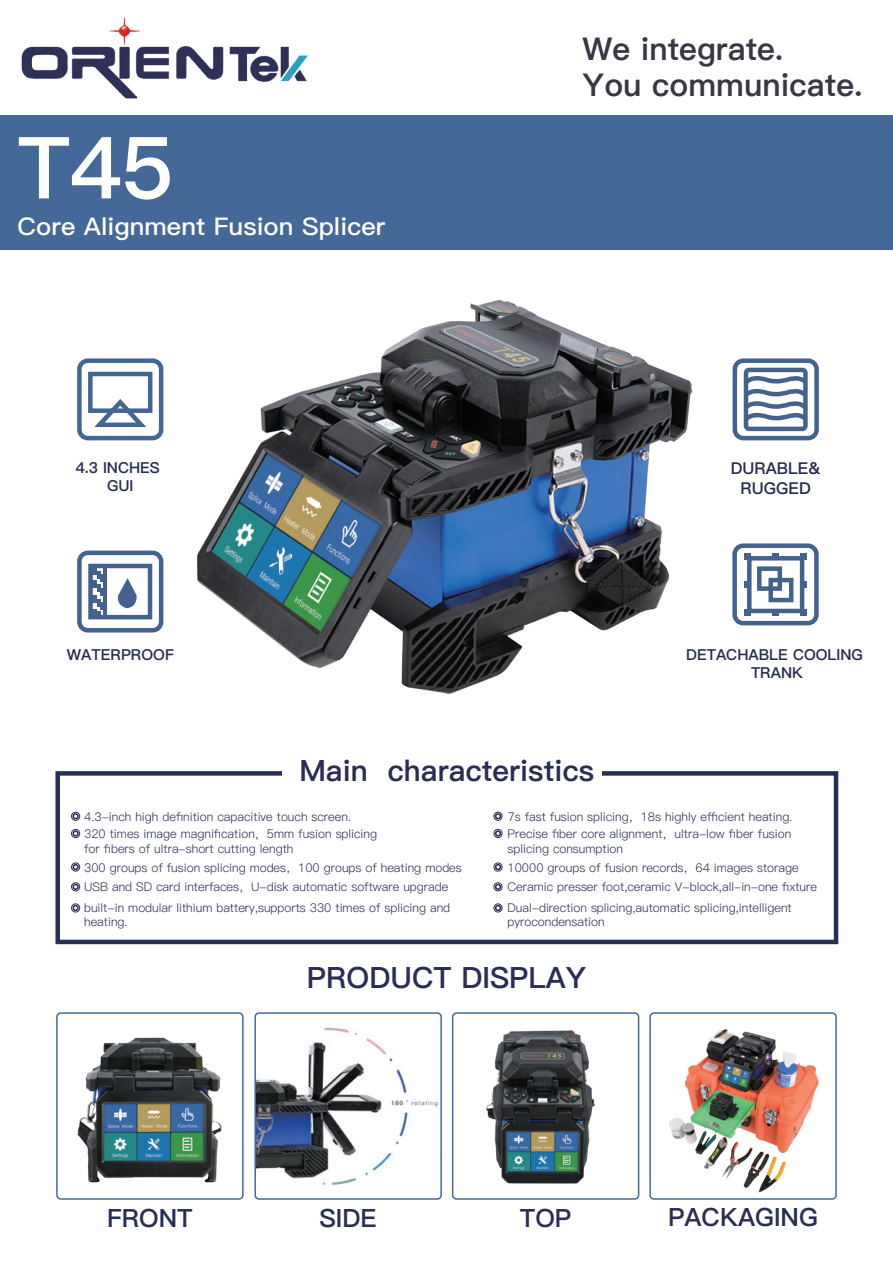
<style>
.page{position:relative;width:893px;height:1263px;background:#fff}
.page>*{position:absolute;margin:0;border:0;box-sizing:border-box;transform-origin:0 0}
.t1{font:85.8px "Ping Fang SC Heavy";color:#fff}
.t2{font:67.5px "Ping Fang SC Heavy";color:#fff}
.t3{font:31.5px "Ping Fang SC Heavy";color:#373843}
.t4{font:29.4px "Ping Fang SC Heavy";color:#292e53}
.t5{font:25.2px "Ping Fang SC Heavy";color:#292e53}
.t6{font:24.3px "Ping Fang SC Bold";color:#fff;scale:1.05 1}
.t7{font:16.35px/19.6px "Ping Fang SC Heavy";color:#262c51;text-align:center}
.t8{font:15.15px/18px "Ping Fang SC Heavy";color:#262c51;text-align:center}
.t9{font:12px/14.4px "Ping Fang SC Regular";color:#262d51}
</style>
<div class="page">
<img style="left:82px;top:299px;width:732px;height:395px">
<div style="left:55px;top:771px;width:783px;height:173px;border:4px solid #292e53"></div>
<div style="left:282px;top:768px;width:320px;height:9px;background:#fff"></div>
<div style="left:494px;top:812px;width:8px;height:9px;border:1px solid #262d51;border-radius:50%"></div>
<svg style="left:495px;top:813px;width:6px;height:6px"></svg>
<div style="left:494px;top:829px;width:8px;height:9px;border:1px solid #262d51;border-radius:50%"></div>
<div style="left:495px;top:830px;width:6px;height:7px;border:2px solid #262d51;border-radius:50%"></div>
<div style="left:494px;top:862px;width:8px;height:9px;border:1px solid #262d51;border-radius:50%"></div>
<svg style="left:495px;top:864px;width:6px;height:6px"></svg>
<div style="left:494px;top:882px;width:8px;height:9px;border:1px solid #262d51;border-radius:50%"></div>
<svg style="left:495px;top:884px;width:6px;height:6px"></svg>
<div style="left:494px;top:903px;width:8px;height:9px;border:1px solid #262d51;border-radius:50%"></div>
<svg style="left:495px;top:905px;width:6px;height:6px"></svg>
<div style="left:71px;top:812px;width:9px;height:9px;border:1px solid #262d51;border-radius:50%"></div>
<svg style="left:73px;top:813px;width:6px;height:6px"></svg>
<div style="left:71px;top:829px;width:9px;height:9px;border:1px solid #262d51;border-radius:50%"></div>
<div style="left:73px;top:830px;width:6px;height:7px;border:2px solid #262d51;border-radius:50%"></div>
<div style="left:71px;top:862px;width:9px;height:9px;border:1px solid #262d51;border-radius:50%"></div>
<svg style="left:73px;top:864px;width:6px;height:6px"></svg>
<div style="left:71px;top:882px;width:9px;height:9px;border:1px solid #262d51;border-radius:50%"></div>
<svg style="left:73px;top:884px;width:6px;height:6px"></svg>
<div style="left:71px;top:903px;width:9px;height:9px;border:1px solid #262d51;border-radius:50%"></div>
<svg style="left:73px;top:905px;width:6px;height:6px"></svg>
<div style="left:56px;top:1012px;width:188px;height:188px;border:2px solid #446999;border-radius:4px"></div>
<div style="left:88px;top:372px;width:64px;height:41px;border:4px solid #436694"></div>
<svg style="left:93px;top:396px;width:58px;height:35px"></svg>
<div style="left:77px;top:358px;width:86px;height:82px;border:4px solid #436694;border-radius:9px"></div>
<div style="left:744px;top:368px;width:64px;height:63px;border:4px solid #43638e;border-radius:3px"></div>
<svg style="left:741px;top:375px;width:71px;height:51px"></svg>
<div style="left:733px;top:358px;width:86px;height:82px;border:4px solid #43638e;border-radius:9px"></div>
<div style="left:747px;top:556px;width:57px;height:57px;border:4px solid #43638e"></div>
<div style="left:744px;top:553px;width:7px;height:7px;background:#43638e"></div>
<div style="left:772px;top:553px;width:7px;height:7px;background:#43638e"></div>
<div style="left:800px;top:553px;width:7px;height:7px;background:#43638e"></div>
<div style="left:744px;top:581px;width:7px;height:7px;background:#43638e"></div>
<div style="left:800px;top:581px;width:7px;height:7px;background:#43638e"></div>
<div style="left:744px;top:609px;width:7px;height:7px;background:#43638e"></div>
<div style="left:772px;top:609px;width:7px;height:7px;background:#43638e"></div>
<div style="left:800px;top:609px;width:7px;height:7px;background:#43638e"></div>
<div style="left:757px;top:566px;width:25px;height:25px;border:4px solid #43638e"></div>
<div style="left:768px;top:578px;width:25px;height:24px;border:4px solid #43638e"></div>
<div style="left:732px;top:543px;width:87px;height:82px;border:4px solid #43638e;border-radius:9px"></div>
<div style="left:88px;top:564px;width:64px;height:55px;border:4px solid #43638e"></div>
<svg style="left:92px;top:567px;width:12px;height:52px"></svg>
<hr style="left:104px;top:567px;width:3px;height:50px;background:#43638e">
<svg style="left:115px;top:578px;width:23px;height:30px"></svg>
<div style="left:77px;top:551px;width:86px;height:81px;border:4px solid #43638e;border-radius:9px"></div>
<img style="left:451px;top:1012px;width:147px;height:188px">
<img style="left:598px;top:1012px;width:221px;height:188px">
<div style="left:649px;top:1012px;width:188px;height:188px;border:2px solid #446999;border-radius:4px"></div>
<img style="left:56px;top:1015px;width:188px;height:182px">
<img style="left:257px;top:1027px;width:181px;height:158px">
<div style="left:254px;top:1012px;width:188px;height:188px;border:2px solid #446999;border-radius:4px"></div>
<div style="left:0;top:115px;width:893px;height:135px;background:#446999"></div>
<img style="left:21px;top:17px;width:287px;height:82px">
<h3 class="t3" style="left:583px;top:30px;width:202px">We integrate.</h3>
<h1 class="t1" style="left:18px;top:117px;width:157px">T45</h1>
<h2 class="t2" style="left:20px;top:144px;width:167px">FX37</h2>
<h3 class="t6" style="left:18px;top:212px;width:352px">Core Alignment Fusion Splicer</h3>
<h3 class="t3" style="left:583px;top:66px;width:282px">You communicate.</h3>
<p class="t8" style="left:76px;top:459px;width:86px">4.3 INCHES<br>GUI</p>
<h3 class="t7" style="left:731px;top:459px;width:92px">DURABLE&amp;<br>RUGGED</h3>
<p class="t8" style="left:67px;top:646px;width:109px">WATERPROOF</p>
<h3 class="t4" style="left:299px;top:753px;width:296px">Main characteristics</h3>
<p class="t8" style="left:686px;top:646px;width:178px">DETACHABLE COOLING<br>TRANK</p>
<p class="t9" style="left:84px;top:808px;width:294px;line-height:17.4px">4.3-inch high definition capacitive touch screen.<br>320 times image magnification，5mm fusion splicing</p>
<p class="t9" style="left:84px;top:839px;width:379px;line-height:19.2px">for fibers of ultra-short cutting length<br>300 groups of fusion splicing modes，100 groups of heating modes<br>USB and SD card interfaces，U-disk automatic software upgrade</p>
<p class="t9" style="left:84px;top:901px;width:368px">built-in modular lithium battery,supports 330 times of splicing and heating.</p>
<p class="t9" style="left:508px;top:809px;width:286px">7s fast fusion splicing，18s highly efficient heating.</p>
<p class="t9" style="left:508px;top:858px;width:311px;line-height:19.4px">10000 groups of fusion records，64 images storage<br>Ceramic presser foot,ceramic V-block,all-in-one fixture</p>
<p class="t9" style="left:508px;top:901px;width:286px">Dual-direction splicing,automatic splicing,intelligent pyrocondensation</p>
<p class="t9" style="left:508px;top:827px;width:285px">Precise fiber core alignment，ultra-low fiber fusion splicing consumption</p>
<h3 class="t4" style="left:307px;top:960px;width:281px">PRODUCT DISPLAY</h3>
<h3 class="t5" style="left:107px;top:1203px;width:87px">FRONT</h3>
<h3 class="t5" style="left:320px;top:1203px;width:59px">SIDE</h3>
<h3 class="t5" style="left:520px;top:1203px;width:53px">TOP</h3>
<h3 class="t5" style="left:668px;top:1202px;width:152px">PACKAGING</h3>
</div>
